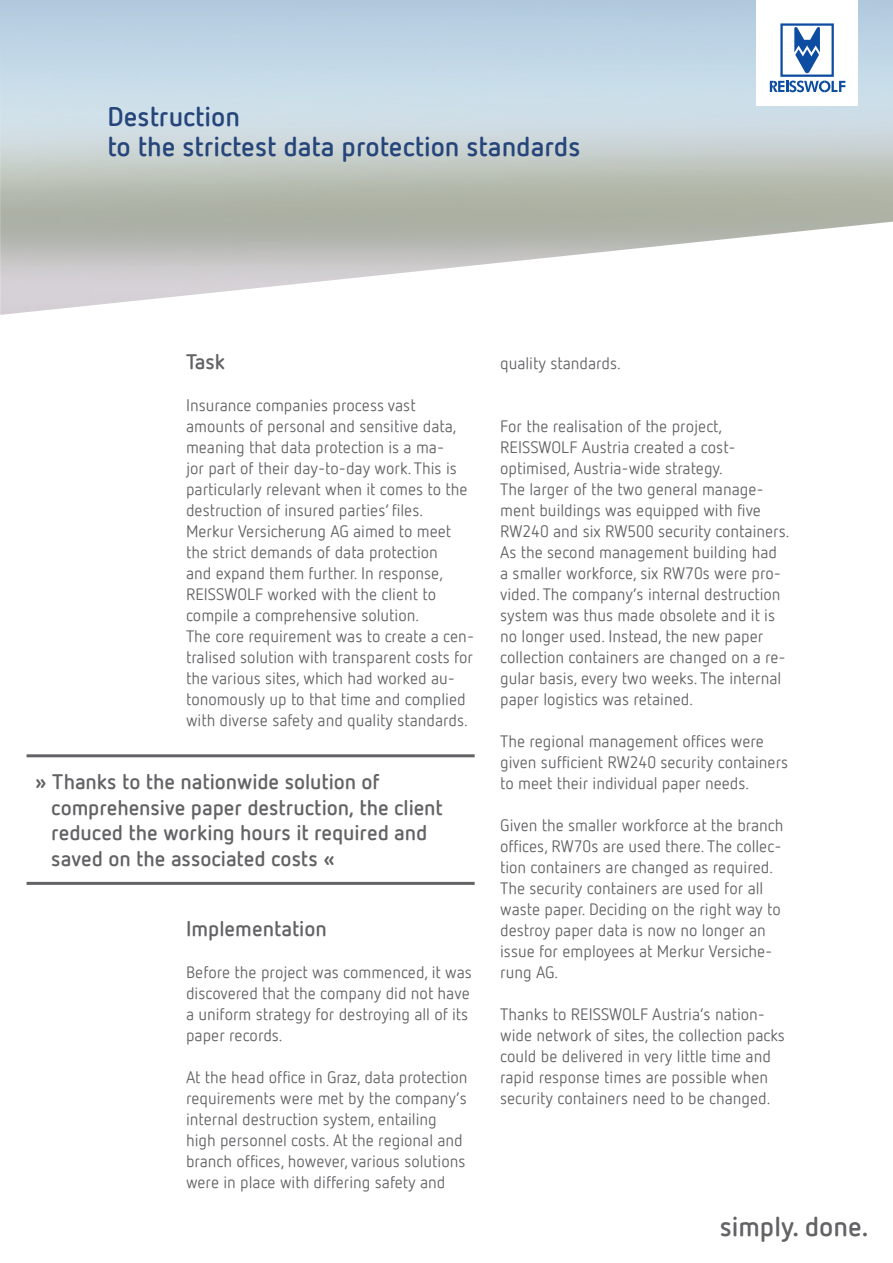
<style>
.page{position:relative;width:893px;height:1263px;background:#fff}
.page>*{position:absolute;margin:0;border:0;box-sizing:border-box;transform-origin:0 0}
.t1{font:700 27px/30px "Netto Offc Pro";color:#26457a}
.t2{font:700 27px "Netto Offc Pro";color:#636366}
.t3{font:700 21px/25.5px "Netto Offc Pro";letter-spacing:-.005em;color:#636366}
.t4{font:16.5px/21px "Netto Offc Pro";color:#636366}
</style>
<div class="page">
<svg style="left:770px;top:23px;width:75px;height:69px"></svg>
<hr style="left:27px;top:754px;width:448px;height:3px;background:#636366">
<hr style="left:27px;top:882px;width:448px;height:3px;background:#636366">
<h1 class="t1" style="left:107px;top:101px;width:475px">Destruction<br>to the strictest data protection standards</h1>
<p class="t3" style="left:186px;top:348px;width:41px">Task</p>
<p class="t4" style="left:186px;top:394px;width:290px">Insurance companies process vast amounts of personal and sensitive data, meaning that data protection is a ma-<br>jor part of their day-to-day work. This is particularly relevant when it comes to the destruction of insured parties’ files.<br>Merkur Versicherung AG aimed to meet the strict demands of data protection<br>and expand them further. In response, REISSWOLF worked with the client to compile a comprehensive solution.<br>The core requirement was to create a cen&shy;tralised solution with transparent costs for the various sites, which had worked au&shy;tonomously up to that time and complied with diverse safety and quality standards.</p>
<p class="t3" style="left:51px;top:768px;width:393px;text-indent:-16px">» Thanks to the nationwide solution of comprehensive paper destruction, the client reduced the working hours it required and saved on the associated costs «</p>
<p class="t3" style="left:186px;top:915px;width:142px">Implementation</p>
<p class="t4" style="left:186px;top:961px;width:287px">Before the project was commenced, it was discovered that the company did not have a uniform strategy for destroying all of its paper records.</p>
<p class="t4" style="left:186px;top:1066px;width:283px">At the head office in Graz, data protection requirements were met by the company’s internal destruction system, entailing high personnel costs. At the regional and branch offices, however, various solutions were in place with differing safety and</p>
<p class="t4" style="left:500px;top:352px;width:122px">quality standards.</p>
<p class="t4" style="left:500px;top:415px;width:291px">For the realisation of the project, REISSWOLF Austria created a cost&shy;optimised, Austria-wide strategy.<br>The larger of the two general manage&shy;ment buildings was equipped with five RW240 and six RW500 security containers.<br>As the second management building had<br>a smaller workforce, six RW70s were pro&shy;vided. The company’s internal destruction system was thus made obsolete and it is no longer used. Instead, the new paper collection containers are changed on a re&shy;gular basis, every two weeks. The internal paper logistics was retained.</p>
<p class="t4" style="left:500px;top:730px;width:290px">The regional management offices were given sufficient RW240 security containers to meet their individual paper needs.</p>
<p class="t4" style="left:500px;top:814px;width:285px">Given the smaller workforce at the branch offices, RW70s are used there. The collec&shy;tion containers are changed as required.<br>The security containers are used for all waste paper. Deciding on the right way to destroy paper data is now no longer an issue for employees at Merkur Versiche&shy;rung AG.</p>
<p class="t4" style="left:500px;top:1003px;width:286px">Thanks to REISSWOLF Austria’s nation&shy;wide network of sites, the collection packs could be delivered in very little time and rapid response times are possible when security containers need to be changed.</p>
<h1 class="t2" style="left:720px;top:1209px;width:151px">simply. done.</h1>
</div>
